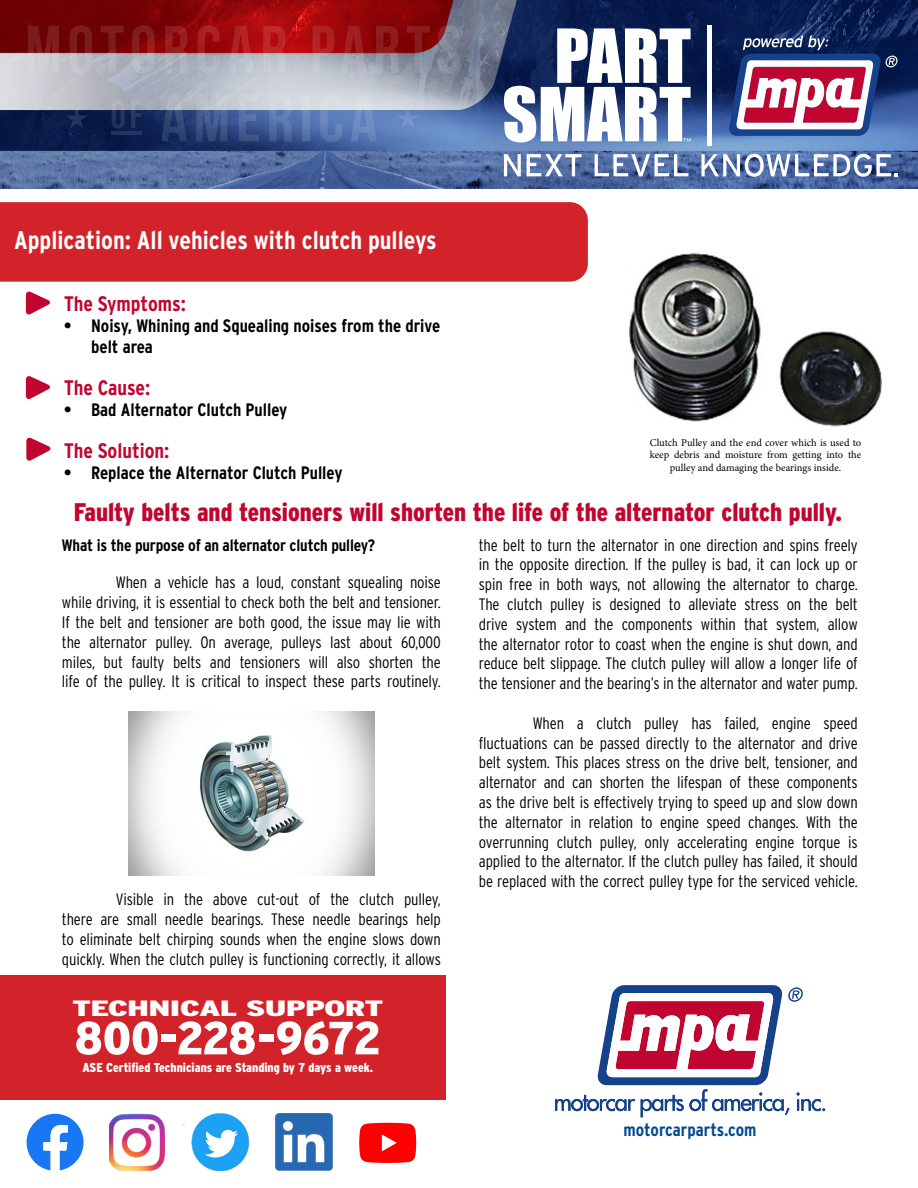
<style>
.page{position:relative;width:918px;height:1188px;background:#fff}
.page>*{position:absolute;margin:0;border:0;box-sizing:border-box;transform-origin:0 0}
.t1{font:900 46.35px "Interstate Condensed";letter-spacing:-.025em;color:#fff;scale:1.11 1}
.t2{font:900 25.5px "Interstate Condensed";color:#c00630}
.t3{font:700 25.5px "Interstate Condensed";color:#fff}
.t4{font:900 22.05px "Interstate Condensed";letter-spacing:-.02em;color:#fff;scale:1.72 1}
.t5{font:700 21px "Interstate Condensed";color:#c00630}
.t6{font:700 18px/21px "Interstate Condensed";color:#000}
.t7{font:700 18px "Interstate Condensed";color:#004990}
.t8{font:300 16.5px/19.8px "Interstate Condensed";letter-spacing:-.01em;color:#000;text-align:justify}
.t9{font:700 16.5px "Interstate Condensed";letter-spacing:-.01em;color:#000}
.t10{font:900 12.9px "Interstate Condensed";color:#fff}
.t11{font:10.5px/12.6px "Minion Pro";letter-spacing:-.005em;color:#000;text-align:center}
</style>
<div class="page">
<div style="left:0;top:202px;width:588px;height:80px;background:#d2232a"></div>
<svg style="left:26px;top:291px;width:24px;height:24px"></svg>
<div style="left:0;top:975px;width:445px;height:124px;background:#d2232a"></div>
<svg style="left:555px;top:985px;width:270px;height:132px"></svg>
<svg style="left:27px;top:1114px;width:57px;height:57px"></svg>
<img style="left:109px;top:1114px;width:56px;height:57px">
<img style="left:183px;top:1114px;width:66px;height:57px">
<img style="left:276px;top:1114px;width:57px;height:57px">
<svg style="left:359px;top:1123px;width:57px;height:40px"></svg>
<img style="left:0;top:0;width:918px;height:189px">
<svg style="left:728px;top:35px;width:170px;height:101px"></svg>
<div style="left:707px;top:25px;width:5px;height:121px;background:#fff"></div>
<svg style="left:504px;top:28px;width:187px;height:114px"></svg>
<svg style="left:458px;top:154px;width:440px;height:24px"></svg>
<svg style="left:28px;top:26px;width:31px;height:47px"></svg>
<svg style="left:70px;top:25px;width:22px;height:48px"></svg>
<svg style="left:101px;top:26px;width:23px;height:47px"></svg>
<svg style="left:132px;top:25px;width:23px;height:48px"></svg>
<svg style="left:165px;top:26px;width:23px;height:47px"></svg>
<svg style="left:197px;top:25px;width:23px;height:48px"></svg>
<svg style="left:228px;top:26px;width:26px;height:47px"></svg>
<svg style="left:263px;top:26px;width:23px;height:47px"></svg>
<svg style="left:312px;top:26px;width:22px;height:47px"></svg>
<svg style="left:341px;top:26px;width:26px;height:47px"></svg>
<svg style="left:376px;top:26px;width:23px;height:47px"></svg>
<svg style="left:407px;top:26px;width:23px;height:47px"></svg>
<svg style="left:438px;top:25px;width:22px;height:48px"></svg>
<svg style="left:112px;top:100px;width:13px;height:28px"></svg>
<svg style="left:131px;top:101px;width:11px;height:27px"></svg>
<svg style="left:161px;top:94px;width:26px;height:47px"></svg>
<svg style="left:196px;top:94px;width:31px;height:47px"></svg>
<svg style="left:239px;top:94px;width:20px;height:47px"></svg>
<svg style="left:269px;top:94px;width:23px;height:47px"></svg>
<svg style="left:302px;top:94px;width:8px;height:47px"></svg>
<svg style="left:320px;top:94px;width:22px;height:48px"></svg>
<svg style="left:351px;top:94px;width:26px;height:47px"></svg>
<hr style="left:111px;top:132px;width:30px;height:3px;background:#fff">
<svg style="left:397px;top:108px;width:22px;height:20px"></svg>
<svg style="left:66px;top:108px;width:22px;height:20px"></svg>
<img style="left:629px;top:253px;width:253px;height:174px">
<svg style="left:26px;top:376px;width:24px;height:23px"></svg>
<svg style="left:26px;top:437px;width:25px;height:24px"></svg>
<img style="left:128px;top:712px;width:247px;height:164px">
<h2 class="t3" style="left:14px;top:226px;width:424px">Application: All vehicles with clutch pulleys</h2>
<p class="t5" style="left:64px;top:292px;width:123px">The Symptoms:</p>
<p class="t6" style="left:91px;top:315px;width:351px;text-indent:-27px">• Noisy, Whining and Squealing noises from the drive belt area</p>
<p class="t5" style="left:64px;top:376px;width:88px">The Cause:</p>
<p class="t6" style="left:64px;top:399px;width:225px">• Bad Alternator Clutch Pulley</p>
<p class="t5" style="left:64px;top:439px;width:107px">The Solution:</p>
<p class="t6" style="left:64px;top:462px;width:280px">• Replace the Alternator Clutch Pulley</p>
<p class="t11" style="left:650px;top:436px;width:213px">Clutch Pulley and the end cover which is used to keep debris and moisture from getting into the pulley and damaging the bearings inside.</p>
<h2 class="t2" style="left:74px;top:498px;width:770px">Faulty belts and tensioners will shorten the life of the alternator clutch pully.</h2>
<p class="t9" style="left:62px;top:536px;width:315px">What is the purpose of an alternator clutch pulley?</p>
<p class="t8" style="left:62px;top:573px;width:380px;text-indent:54px">When a vehicle has a loud, constant squealing noise while driving, it is essential to check both the belt and tensioner.<br>If the belt and tensioner are both good, the issue may lie with the alternator pulley. On average, pulleys last about 60,000 miles, but faulty belts and tensioners will also shorten the life of the pulley. It is critical to inspect these parts routinely.</p>
<p class="t8" style="left:479px;top:535px;width:380px">the belt to turn the alternator in one direction and spins freely in the opposite direction. If the pulley is bad, it can lock up or spin free in both ways, not allowing the alternator to charge.<br>The clutch pulley is designed to alleviate stress on the belt drive system and the components within that system, allow the alternator rotor to coast when the engine is shut down, and reduce belt slippage. The clutch pulley will allow a longer life of the tensioner and the bearing’s in the alternator and water pump.</p>
<p class="t8" style="left:479px;top:713px;width:380px;text-indent:54px">When a clutch pulley has failed, engine speed fluctuations can be passed directly to the alternator and drive belt system. This places stress on the drive belt, tensioner, and alternator and can shorten the lifespan of these components as the drive belt is effectively trying to speed up and slow down the alternator in relation to engine speed changes. With the overrunning clutch pulley, only accelerating engine torque is applied to the alternator. If the clutch pulley has failed, it should be replaced with the correct pulley type for the serviced vehicle.</p>
<p class="t8" style="left:62px;top:889px;width:380px;text-indent:54px">Visible in the above cut-out of the clutch pulley, there are small needle bearings. These needle bearings help to eliminate belt chirping sounds when the engine slows down quickly. When the clutch pulley is functioning correctly, it allows</p>
<h3 class="t4" style="left:72px;top:996px;width:183px">TECHNICAL SUPPORT</h3>
<h1 class="t1" style="left:75px;top:1012px;width:277px">800-228-9672</h1>
<p class="t10" style="left:82px;top:1061px;width:292px">ASE Certified Technicians are Standing by 7 days a week.</p>
<p class="t7" style="left:624px;top:1119px;width:134px">motorcarparts.com</p>
</div>
